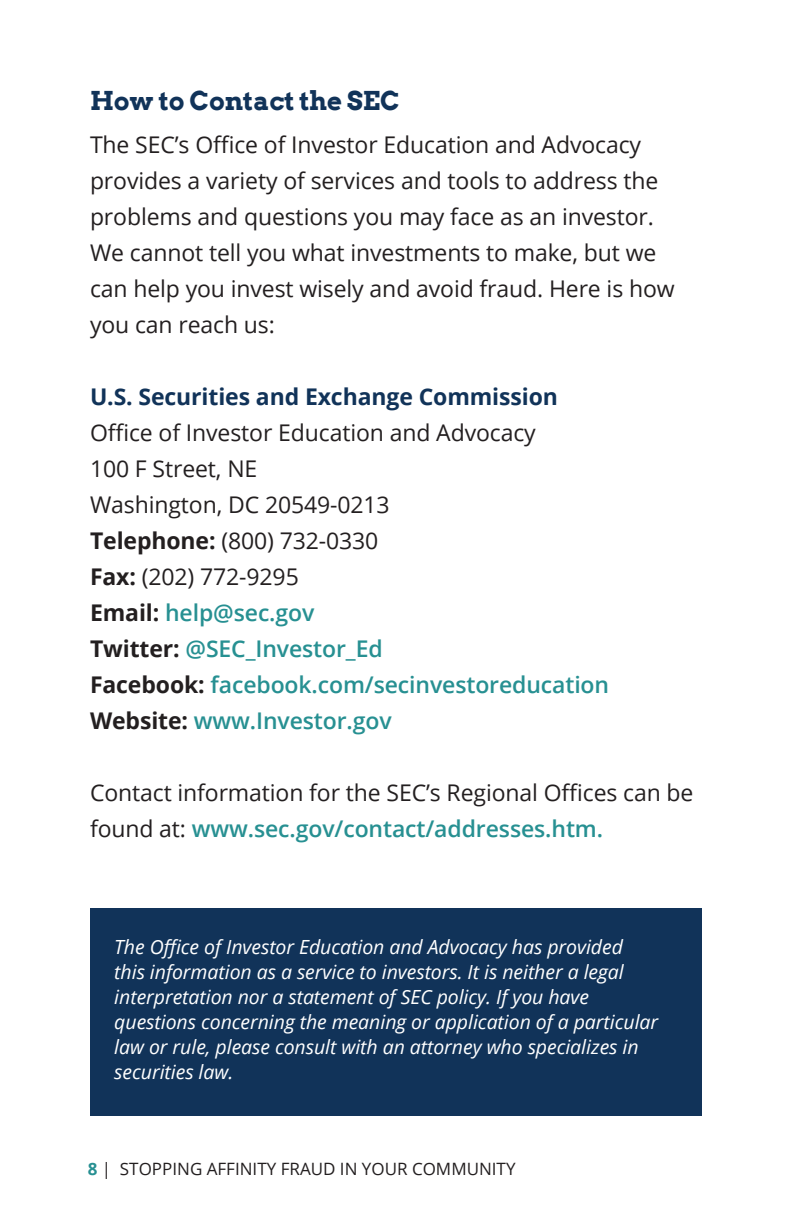
<style>
.page{position:relative;width:792px;height:1224px;background:#fff}
.page>*{position:absolute;margin:0;border:0;box-sizing:border-box;transform-origin:0 0}
.t1{font:700 26px "Arvo";letter-spacing:-.005em;color:#113359}
.t2{font:23px/36px "Open Sans";letter-spacing:-.005em;color:#231f20}
.t3{font:700 23px "Open Sans";letter-spacing:-.005em;color:#113359}
.t4{font:italic 19.6px/25px "Open Sans";letter-spacing:-.005em;color:#fff}
.t5{font:17px "Open Sans";color:#231f20}
.s1{font-weight:700}
.s2{font-weight:600;color:#279092}
.s3{font-weight:700;color:#279092}
</style>
<div class="page">
<div style="left:90px;top:909px;width:612px;height:207px;background:#113359"></div>
<p class="t1" style="left:90px;top:84px;width:312px">How to Contact the SEC</p>
<p class="t2" style="left:90px;top:126px;width:586px">The SEC’s Office of Investor Education and Advocacy provides a variety of services and tools to address the problems and questions you may face as an investor.<br>We cannot tell you what investments to make, but we can help you invest wisely and avoid fraud. Here is how you can reach us:</p>
<p class="t3" style="left:90px;top:380px;width:469px">U.S. Securities and Exchange Commission</p>
<p class="t2" style="left:90px;top:414px;width:521px">Office of Investor Education and Advocacy<br>100 F Street, NE<br>Washington, DC 20549-0213<br><span class="s1">Telephone:</span> (800) 732-0330<br><span class="s1">Fax:</span> (202) 772-9295<br><span class="s1">Email:</span> <span class="s2">help@sec.gov<br></span><span class="s1">Twitter:</span> <span class="s2">@SEC_Investor_Ed<br></span><span class="s1">Facebook:</span> <span class="s2">facebook.com/secinvestoreducation<br></span><span class="s1">Website:</span> <span class="s2">www.Investor.gov</span></p>
<p class="t2" style="left:90px;top:774px;width:605px">Contact information for the SEC’s Regional Offices can be found at: <span class="s2">www.sec.gov/contact/addresses.htm.</span></p>
<p class="t4" style="left:114px;top:934px;width:545px">The Office of Investor Education and Advocacy has provided this information as a service to investors. It is neither a legal interpretation nor a statement of SEC policy. If you have questions concerning the meaning or application of a particular law or rule, please consult with an attorney who specializes in securities law.</p>
<p class="t5" style="left:88px;top:1157px;width:429px"><span class="s3">8</span> | STOPPING AFFINITY FRAUD IN YOUR COMMUNITY</p>
</div>
